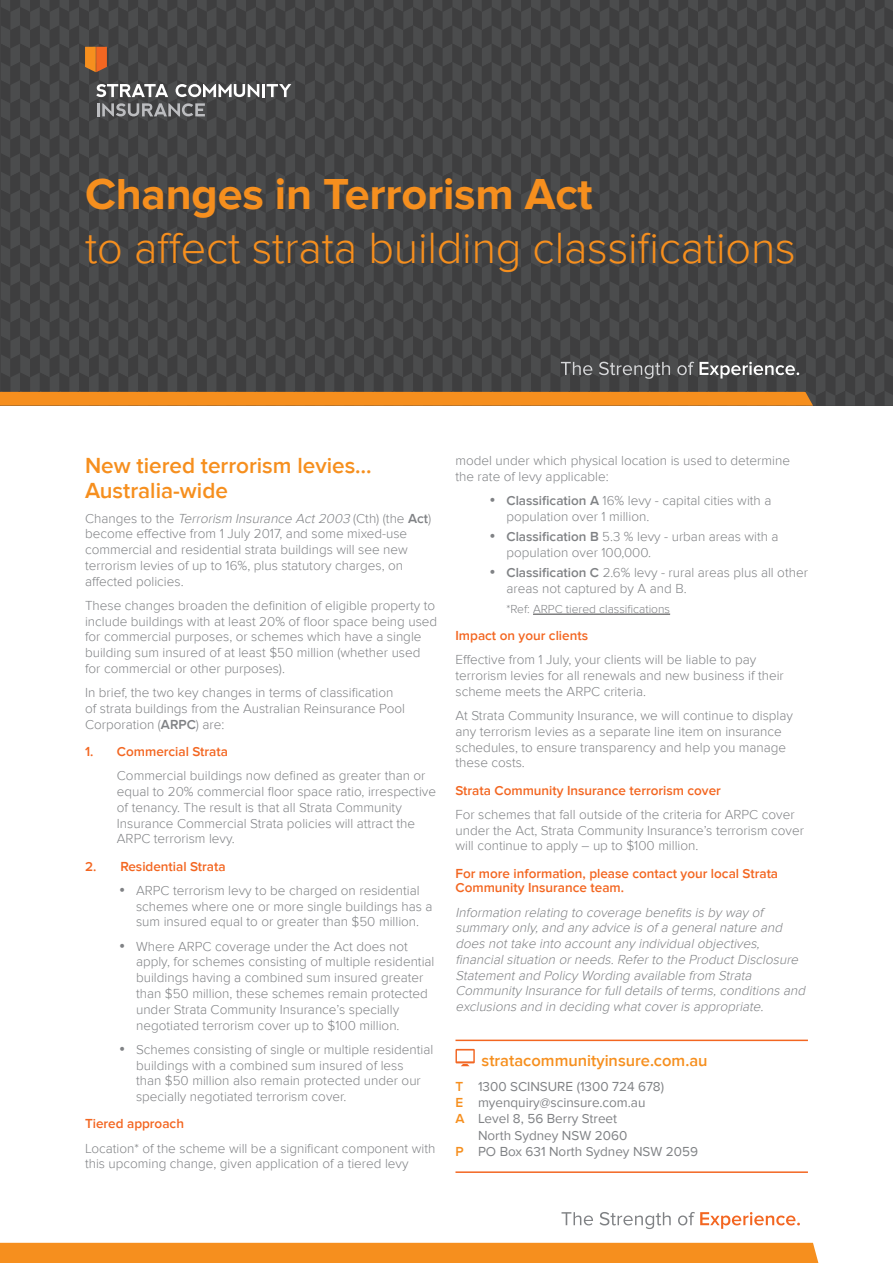
<style>
.page{position:relative;width:893px;height:1263px;background:#fff}
.page>*{position:absolute;margin:0;border:0;box-sizing:border-box;transform-origin:0 0}
.t1{font:300 45px "Proxima Nova";letter-spacing:-.005em;color:#f68f1e}
.t2{font:700 45px "Proxima Nova";letter-spacing:-.005em;color:#f68f1e}
.t3{font:600 22.5px/25.8px "Proxima Nova";color:#f68f1e}
.t4{font:600 16.5px "Proxima Nova";color:#f68f1e}
.t5{font:300 13.5px/15.8px "Proxima Nova";color:#808285}
.t6{font:italic 300 13.5px/15.8px "Proxima Nova";color:#808285}
.t7{font:600 13.5px/14.5px "Proxima Nova";color:#f36621}
.t8{font:13.5px "Proxima Nova";color:#808285}
.t9{font:300 12px "Proxima Nova";color:#808285}
.s1{font-style:italic}
.s2{font-weight:600}
.s3{font-weight:600;color:#f68f1e}
</style>
<div class="page">
<hr style="left:533px;top:614px;width:137px;height:1px;background:#3e3e3f">
<svg style="left:0;top:0;width:893px;height:406px;background:#4b4845"></svg>
<svg style="left:561px;top:1212px;width:32px;height:13px"></svg>
<svg style="left:600px;top:1212px;width:71px;height:17px"></svg>
<svg style="left:678px;top:1212px;width:122px;height:17px"></svg>
<div style="left:0;top:1243px;width:818px;height:20px;background:#f68f1e"></div>
<svg style="left:455px;top:1049px;width:20px;height:17px"></svg>
<hr style="left:455px;top:1039px;width:353px;height:2px;background:#f36621">
<hr style="left:455px;top:1171px;width:353px;height:2px;background:#f36621">
<h1 class="t2" style="left:85px;top:168px;width:509px">Changes in Terrorism Act</h1>
<h1 class="t1" style="left:85px;top:222px;width:712px">to affect strata building classifications</h1>
<h2 class="t3" style="left:85px;top:452px;width:288px">New tiered terrorism levies…<br>Australia-wide</h2>
<p class="t5" style="left:85px;top:510px;width:348px">C h a n g e s to t h e <span class="s1">Terrorism Insurance Act2003</span> ( Ct h ) (t h e <span class="s2">Act</span>) become effective from 1 July 2017, and some mixed-use commercial and residential strata buildings will see new terrorism levies of up to 16%, plus statutory charges, on affected policies.</p>
<p class="t5" style="left:85px;top:598px;width:354px">These changes broaden the definition of eligible property to include buildings with at least 20% of floor space being used for commercial purposes, or schemes which have a single building sum insured of at least $50 million (whether used for commercial or other purposes).</p>
<p class="t5" style="left:85px;top:685px;width:322px">In brief, the two key changes in terms of classification of strata buildings from the Australian Reinsurance Pool<br>Corporation (<span class="s2">ARPC</span>) are:</p>
<p class="t7" style="left:85px;top:744px;width:145px">1. Commercial Strata</p>
<p class="t5" style="left:117px;top:768px;width:321px">Commercial buildings now defined as greater than or equal to 20% commercial floor space ratio, irrespective of tenancy. The result is that all Strata Community Insurance Commercial Strata policies will attract the ARPC terrorism levy.</p>
<p class="t7" style="left:85px;top:859px;width:142px">2. Residential Strata</p>
<p class="t5" style="left:136px;top:883px;width:298px;text-indent:-17px">• ARPC terrorism levy to be charged on residential schemes where one or more single buildings has a sum insured equal to or greater than $50 million.</p>
<p class="t5" style="left:136px;top:938px;width:300px;text-indent:-17px">• Where ARPC coverage under the Act does not apply, for schemes consisting of multiple residential buildings having a combined sum insured greater than $50 million, these schemes remain protected under Strata Community Insurance’s specially negotiated terrorism cover up to $100 million.</p>
<p class="t5" style="left:136px;top:1041px;width:299px;text-indent:-17px">• Schemes consisting of single or multiple residential buildings with a combined sum insured of less<br>than $50 million also remain protected under our specially negotiated terrorism cover.</p>
<p class="t7" style="left:85px;top:1117px;width:100px">Tiered approach</p>
<p class="t5" style="left:85px;top:1140px;width:352px">Location* of the scheme will be a significant component with this upcoming change, given application of a tiered levy</p>
<p class="t5" style="left:455px;top:453px;width:336px">model under which physical location is used to determine the rate of levy applicable:</p>
<p class="t5" style="left:506px;top:493px;width:266px;text-indent:-17px">• <span class="s2">Classification A</span> 16% levy - capital cities with a population over 1 million.</p>
<p class="t5" style="left:506px;top:529px;width:274px;text-indent:-17px">• <span class="s2">Classification B</span> 5.3 % levy - urban areas with a population over 100,000.</p>
<p class="t5" style="left:506px;top:565px;width:303px;text-indent:-17px">• <span class="s2">Classification C</span> 2.6% levy - rural areas plus all other areas not captured by A and B.</p>
<p class="t9" style="left:506px;top:602px;width:165px">*Ref: ARPC tiered classifications</p>
<p class="t7" style="left:455px;top:628px;width:134px">Impact on your clients</p>
<p class="t5" style="left:455px;top:652px;width:330px">Effective from 1 July, your clients will be liable to pay terrorism levies for all renewals and new business if their scheme meets the ARPC criteria.</p>
<p class="t5" style="left:455px;top:708px;width:339px">At Strata Community Insurance, we will continue to display any terrorism levies as a separate line item on insurance schedules, to ensure transparency and help you manage these costs.</p>
<p class="t7" style="left:455px;top:783px;width:267px">Strata Community Insurance terrorism cover</p>
<p class="t5" style="left:455px;top:807px;width:350px">For schemes that fall outside of the criteria for ARPC cover under the Act, Strata Community Insurance’s terrorism cover will continue to apply – up to $100 million.</p>
<p class="t7" style="left:455px;top:866px;width:324px">For more information, please contact your local Strata<br>Community Insurance team.</p>
<p class="t6" style="left:455px;top:904px;width:354px">Information relating to coverage benefits is by way of summary only,and any advice is of a generalnature and does nottake into accountany individualobjectives, financialsituation orneeds.Referto the ProductDisclosure Statementand Policy Wording available from Strata Community Insurance forfulldetails of terms,conditions and exclusions and in deciding whatcoveris appropriate.</p>
<p class="t4" style="left:482px;top:1051px;width:228px">stratacommunityinsure.com.au</p>
<p class="t8" style="left:455px;top:1079px;width:210px"><span class="s3">T</span> 1300 SCINSURE (1300 724 678)</p>
<p class="t8" style="left:455px;top:1095px;width:191px"><span class="s3">E</span> myenquiry@scinsure.com.au</p>
<p class="t8" style="left:455px;top:1111px;width:163px"><span class="s3">A</span> Level 8, 56 Berry Street</p>
<p class="t8" style="left:478px;top:1127px;width:151px">North Sydney NSW 2060</p>
<p class="t8" style="left:455px;top:1143px;width:244px"><span class="s3">P</span> PO Box 631 North Sydney NSW 2059</p>
</div>
